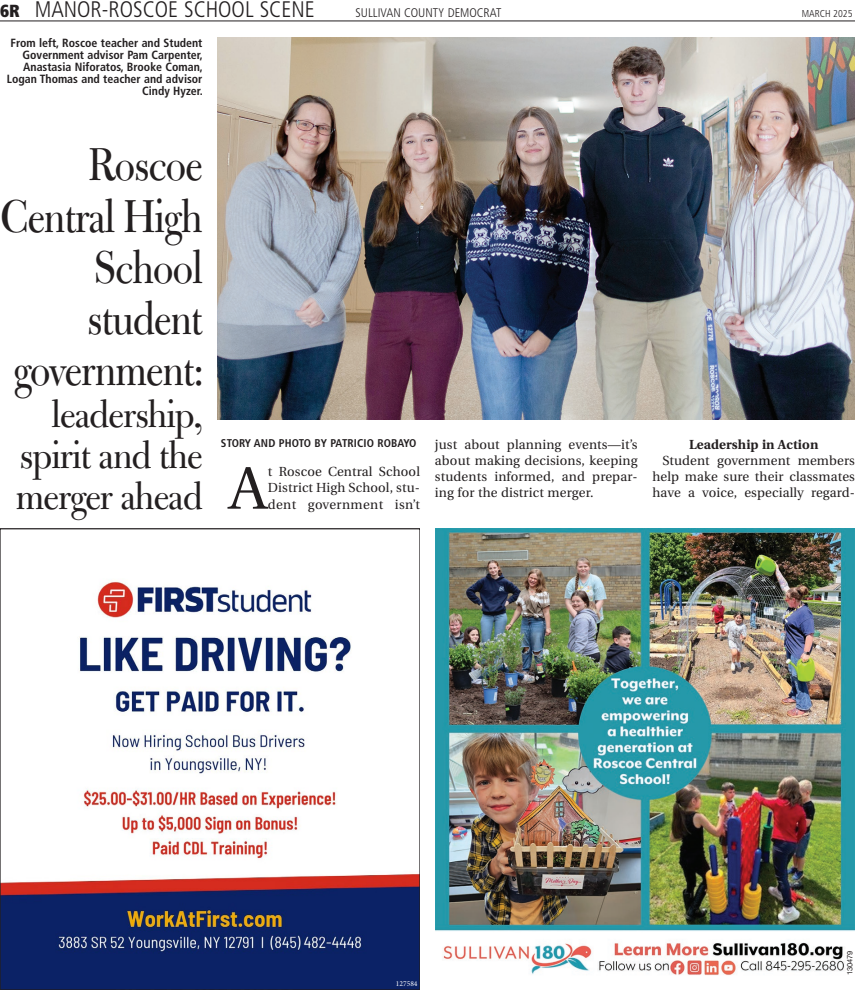
<style>
.page{position:relative;width:855px;height:990px;background:#fff}
.page>*{position:absolute;margin:0;border:0;box-sizing:border-box;transform-origin:0 0}
.t1{font:60.12px "Utopia";color:#231f20}
.t2{font:51.25px/51.2px "Bulmer MT Regular Display";letter-spacing:-.01em;color:#231f20;text-align:right;scale:.92 1}
.t3{font:42.5px/41.2px "Bulmer MT Regular Display";letter-spacing:-.01em;color:#231f20;text-align:justify}
.t4{font:300 condensed 22.5px "Frutiger";color:#231f20}
.t5{font:13.12px/16.2px "Utopia";letter-spacing:.01em;color:#231f20;text-align:justify}
.t6{font:700 13.12px "Utopia";letter-spacing:.01em;color:#231f20}
.t7{font:300 condensed 12.5px "Frutiger";color:#231f20}
.t8{font:700 condensed 11.88px/12.1px "Frutiger";color:#231f20;text-align:right}
.t9{font:700 condensed 11.25px "Frutiger";letter-spacing:.01em;color:#231f20}
.t10{font:300 condensed 10px "Frutiger";color:#231f20}
.t11{font:7.5px "Helvetica Neue";color:#231f20}
.t12{font:7.5px "Minion Pro";color:#fff}
.s1{font-weight:900;font-size:17.5px}
</style>
<div class="page">
<hr style="left:0;top:21px;width:855px;height:1px;background:#231f20">
<img style="left:435px;top:529px;width:420px;height:446px">
<img style="left:2px;top:581px;width:416px;height:407px">
<img style="left:218px;top:38px;width:637px;height:382px">
<h3 class="t4" style="left:0;top:-4px;width:316px"><span class="s1">6R</span> MANOR-ROSCOE SCHOOL SCENE</h3>
<p class="t7" style="left:356px;top:5px;width:148px">SULLIVAN COUNTY DEMOCRAT</p>
<p class="t10" style="left:802px;top:8px;width:52px">MARCH 2025</p>
<p class="t8" style="left:7px;top:37px;width:198px">From left, Roscoe teacher and Student<br>Government advisor Pam Carpenter,<br>Anastasia Niforatos, Brooke Coman,<br>Logan Thomas and teacher and advisor<br>Cindy Hyzer.</p>
<h2 class="t2" style="left:0;top:141px;width:221px">Roscoe<br>Central High<br>School student government:</h2>
<h3 class="t3" style="left:16px;top:395px;width:188px;text-indent:36px">leadership, spirit and the merger ahead</h3>
<p class="t9" style="left:221px;top:437px;width:197px">STORY AND PHOTO BY PATRICIO ROBAYO</p>
<h1 class="t1" style="left:229px;top:455px;width:40px">A</h1>
<p class="t5" style="left:268px;top:464px;width:154px">t Roscoe Central School District High School, stu&shy;dent government isn’t</p>
<p class="t5" style="left:435px;top:436px;width:204px">just about planning events—it’s about making decisions, keeping students informed, and prepar&shy;ing for the district merger.</p>
<p class="t6" style="left:689px;top:437px;width:131px">Leadership in Action</p>
<p class="t5" style="left:652px;top:453px;width:204px;text-indent:10px">Student government members help make sure their classmates have a voice, especially regard-</p>
<p class="t12" style="left:396px;top:979px;width:23px">127584</p>
<p class="t11" style="left:844px;top:975px;width:27px;rotate:-90deg">130479</p>
</div>
